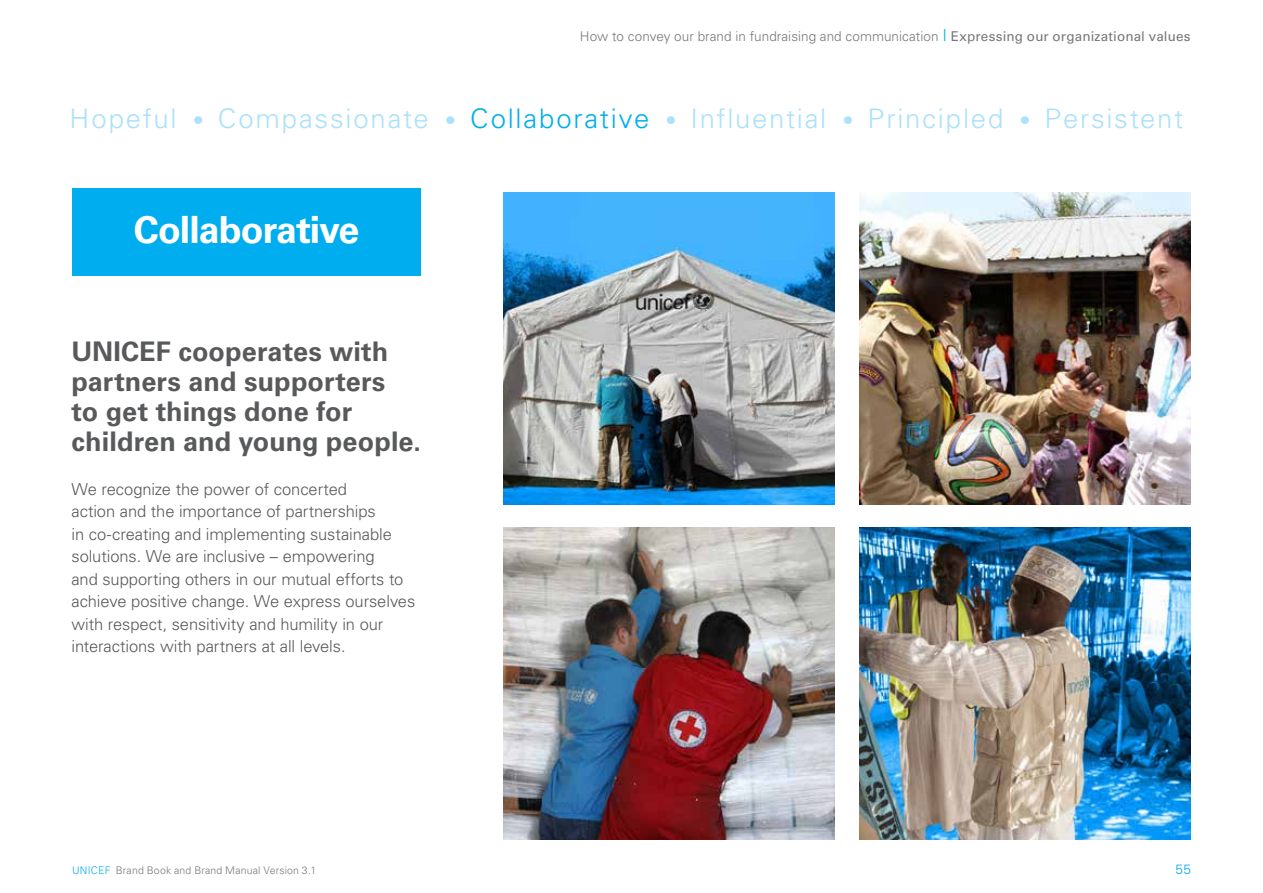
<style>
.page{position:relative;width:1263px;height:893px;background:#fff}
.page>*{position:absolute;margin:0;border:0;box-sizing:border-box;transform-origin:0 0}
.t1{font:700 37.5px "Univers LT Pro 65";letter-spacing:-.025em;color:#fff}
.t2{font:700 27px/30px "Univers LT Pro 65";letter-spacing:.005em;color:#58595b}
.t3{font:300 27px "Univers LT Pro 45";letter-spacing:.065em;color:#abe1fa}
.t4{font:300 27px "Univers LT Pro 45";letter-spacing:.065em;color:#00aeef}
.t5{font:300 16.5px/22.5px "Univers LT Pro 45";letter-spacing:-.005em;color:#58595b}
.t6{font:300 13.5px "Univers LT Pro 45";letter-spacing:.005em;color:#77787a}
.t7{font:300 13.5px "Univers LT Pro 45";color:#00aeef}
.t8{font:300 10.5px "Univers LT Pro 45";letter-spacing:.015em;color:#77787a}
.t9{font:10.5px "Monotype Sorts";color:#abe1fa}
.s1{font-size:16.5px;color:#00aeef}
.s2{font-family:"Univers LT Pro 55 Roman";font-weight:400}
.s3{color:#00aeef}
</style>
<div class="page">
<img style="left:503px;top:193px;width:332px;height:312px">
<img style="left:859px;top:193px;width:332px;height:312px">
<img style="left:859px;top:527px;width:332px;height:312px">
<img style="left:503px;top:527px;width:332px;height:312px">
<div style="left:72px;top:189px;width:349px;height:87px;background:#00aeef"></div>
<p class="t6" style="left:580px;top:28px;width:612px">How to convey our brand in fundraising and communication <span class="s1">I</span> <span class="s2">Expressing our organizational values</span></p>
<h2 class="t3" style="left:70px;top:102px;width:109px">Hopeful</h2>
<p class="t9" style="left:194px;top:115px;width:10px">l</p>
<h2 class="t3" style="left:218px;top:102px;width:213px">Compassionate</h2>
<p class="t9" style="left:446px;top:115px;width:10px">l</p>
<h2 class="t4" style="left:470px;top:102px;width:181px">Collaborative</h2>
<p class="t9" style="left:667px;top:115px;width:10px">l</p>
<h2 class="t3" style="left:690px;top:102px;width:137px">Influential</h2>
<p class="t9" style="left:844px;top:115px;width:10px">l</p>
<h2 class="t3" style="left:867px;top:102px;width:137px">Principled</h2>
<p class="t9" style="left:1021px;top:115px;width:10px">l</p>
<h2 class="t3" style="left:1044px;top:102px;width:140px">Persistent</h2>
<h1 class="t1" style="left:134px;top:208px;width:227px">Collaborative</h1>
<h2 class="t2" style="left:71px;top:336px;width:351px">UNICEF cooperates with partners and supporters<br>to get things done for children and young people.</h2>
<p class="t5" style="left:71px;top:477px;width:345px">We recognize the power of concerted<br>action and the importance of partnerships<br>in co-creating and implementing sustainable solutions. We are inclusive – empowering<br>and supporting others in our mutual efforts to achieve positive change. We express ourselves with respect, sensitivity and humility in our interactions with partners at all levels.</p>
<p class="t8" style="left:72px;top:864px;width:246px"><span class="s3">UNICEF</span> Brand Book and Brand Manual Version 3.1</p>
<p class="t7" style="left:1175px;top:861px;width:17px">55</p>
</div>
